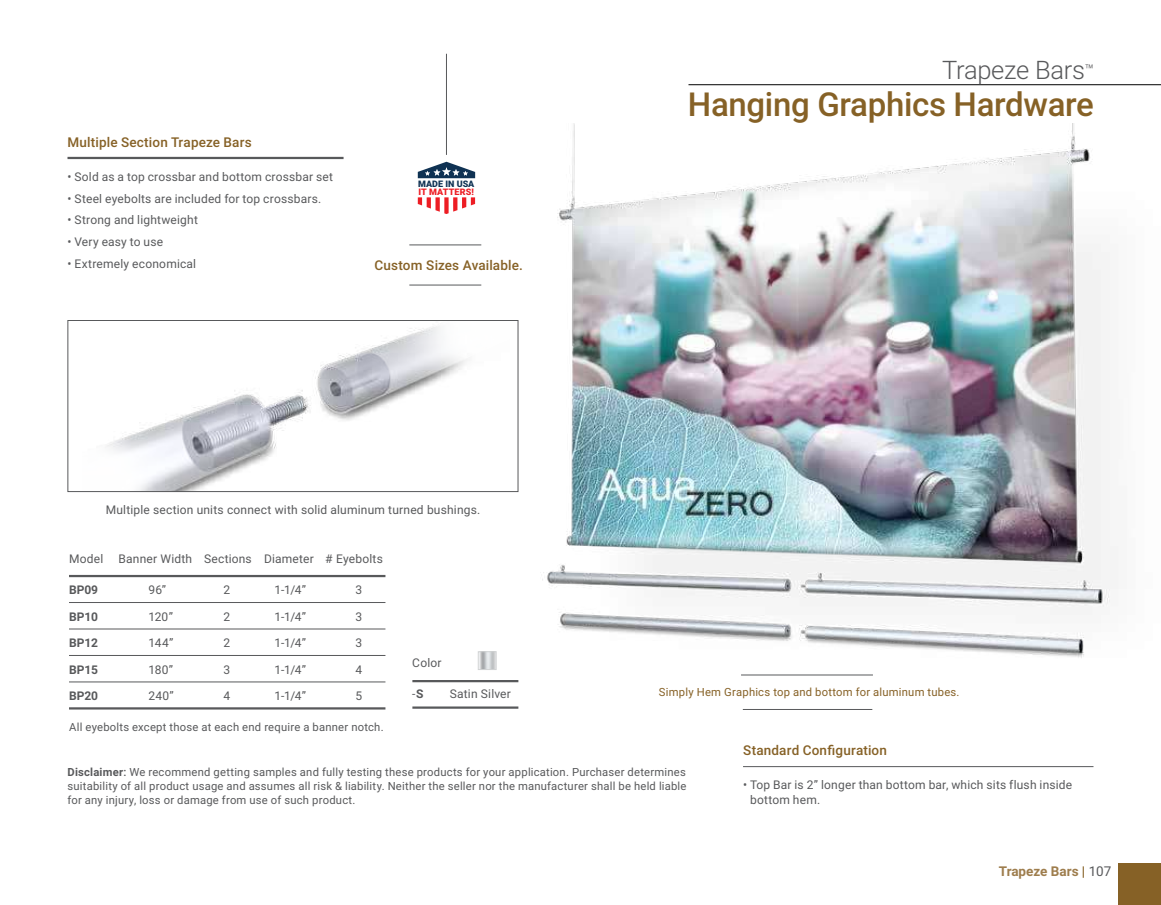
<style>
.page{position:relative;width:1161px;height:905px;background:#fff}
.page>*{position:absolute;margin:0;border:0;box-sizing:border-box;transform-origin:0 0}
.t1{font:500 33px "Roboto";letter-spacing:-.01em;color:#866126}
.t2{font:300 25.5px "Roboto";letter-spacing:-.01em;color:#58595b}
.t3{font:500 13.5px "Roboto";letter-spacing:.015em;color:#866126}
.t4{font:700 13.5px "Roboto";color:#9e7d4d}
.t5{font:12px/15px "Roboto";letter-spacing:.015em;color:#58595b}
.t6{font:700 12px "Roboto";color:#58595b}
.t7{font:11.25px/14.1px "Roboto";letter-spacing:.015em;color:#58595b;text-align:justify}
.t8{font:11.25px "Roboto";letter-spacing:.02em;color:#866126}
.t9{font:900 9px "Roboto";letter-spacing:.02em;color:#ed1d24}
.t10{font:900 9px "Roboto";letter-spacing:.005em;color:#0f3253}
.s1{font-weight:700}
.s2{font-weight:500}
.s3{color:#866126}
.s4{font-weight:400;color:#58595b}
</style>
<div class="page">
<div style="left:1119px;top:863px;width:42px;height:41px;background:#866126"></div>
<hr style="left:689px;top:84px;width:472px;height:1px;background:#000">
<hr style="left:741px;top:674px;width:132px;height:1px;background:#58595b">
<hr style="left:743px;top:709px;width:129px;height:1px;background:#58595b">
<hr style="left:743px;top:766px;width:351px;height:1px;background:#58595b">
<img style="left:515px;top:124px;width:603px;height:534px">
<img style="left:106px;top:326px;width:361px;height:164px">
<div style="left:68px;top:320px;width:450px;height:172px;border:1px solid #58595b"></div>
<img style="left:480px;top:653px;width:14px;height:15px">
<div style="left:478px;top:651px;width:18px;height:19px;border:1px solid #d1d3d4"></div>
<hr style="left:412px;top:680px;width:106px;height:2px;background:#58595b">
<hr style="left:412px;top:706px;width:106px;height:2px;background:#58595b">
<hr style="left:69px;top:575px;width:316px;height:2px;background:#58595b">
<hr style="left:69px;top:602px;width:316px;height:1px;background:#58595b">
<hr style="left:69px;top:628px;width:316px;height:1px;background:#58595b">
<hr style="left:69px;top:655px;width:316px;height:1px;background:#58595b">
<hr style="left:69px;top:681px;width:316px;height:1px;background:#58595b">
<hr style="left:69px;top:707px;width:316px;height:2px;background:#58595b">
<hr style="left:68px;top:157px;width:276px;height:2px;background:#58595b">
<hr style="left:409px;top:244px;width:72px;height:1px;background:#58595b">
<hr style="left:409px;top:285px;width:72px;height:1px;background:#58595b">
<hr style="left:446px;top:54px;width:1px;height:101px;background:#58595b">
<svg style="left:418px;top:197px;width:57px;height:17px"></svg>
<svg style="left:418px;top:162px;width:57px;height:16px"></svg>
<p class="t3" style="left:68px;top:137px;width:186px">Multiple Section Trapeze Bars</p>
<p class="t5" style="left:68px;top:170px;width:267px">• Sold as a top crossbar and bottom crossbar set</p>
<p class="t5" style="left:68px;top:192px;width:255px">• Steel eyebolts are included for top crossbars.</p>
<p class="t5" style="left:68px;top:213px;width:132px">• Strong and lightweight</p>
<p class="t5" style="left:68px;top:235px;width:97px">• Very easy to use</p>
<p class="t5" style="left:68px;top:257px;width:130px">• Extremely economical</p>
<p class="t3" style="left:374px;top:260px;width:150px">Custom Sizes Available.</p>
<p class="t10" style="left:418px;top:178px;width:58px">MADE IN USA</p>
<p class="t9" style="left:418px;top:187px;width:57px">IT MATTERS!</p>
<p class="t5" style="left:106px;top:502px;width:376px">Multiple section units connect with solid aluminum turned bushings.</p>
<p class="t5" style="left:69px;top:552px;width:36px">Model</p>
<p class="t5" style="left:119px;top:552px;width:266px">Banner Width Sections Diameter # Eyebolts</p>
<p class="t6" style="left:69px;top:585px;width:31px">BP09</p>
<p class="t5" style="left:149px;top:583px;width:19px">96”</p>
<p class="t5" style="left:224px;top:583px;width:8px">2</p>
<p class="t5" style="left:275px;top:583px;width:33px">1-1/4”</p>
<p class="t5" style="left:356px;top:583px;width:8px">3</p>
<p class="t6" style="left:69px;top:611px;width:31px">BP10</p>
<p class="t5" style="left:149px;top:610px;width:26px">120”</p>
<p class="t5" style="left:224px;top:610px;width:8px">2</p>
<p class="t5" style="left:275px;top:610px;width:33px">1-1/4”</p>
<p class="t5" style="left:356px;top:610px;width:8px">3</p>
<p class="t6" style="left:69px;top:638px;width:31px">BP12</p>
<p class="t5" style="left:149px;top:636px;width:26px">144”</p>
<p class="t5" style="left:224px;top:636px;width:8px">2</p>
<p class="t5" style="left:275px;top:636px;width:33px">1-1/4”</p>
<p class="t5" style="left:356px;top:636px;width:8px">3</p>
<p class="t6" style="left:69px;top:664px;width:31px">BP15</p>
<p class="t5" style="left:149px;top:663px;width:26px">180”</p>
<p class="t5" style="left:224px;top:663px;width:8px">3</p>
<p class="t5" style="left:275px;top:663px;width:33px">1-1/4”</p>
<p class="t5" style="left:356px;top:663px;width:8px">4</p>
<p class="t6" style="left:69px;top:691px;width:31px">BP20</p>
<p class="t5" style="left:149px;top:689px;width:27px">240”</p>
<p class="t5" style="left:224px;top:689px;width:8px">4</p>
<p class="t5" style="left:275px;top:689px;width:33px">1-1/4”</p>
<p class="t5" style="left:356px;top:689px;width:8px">5</p>
<p class="t7" style="left:69px;top:721px;width:316px">All eyebolts except those at each end require a banner notch.</p>
<p class="t5" style="left:412px;top:656px;width:31px">Color</p>
<p class="t5" style="left:412px;top:687px;width:13px">-<span class="s1">S</span></p>
<p class="t5" style="left:450px;top:687px;width:63px">Satin Silver</p>
<h2 class="t2" style="left:942px;top:61px;width:153px">Trapeze Bars<sup>™</sup></h2>
<h1 class="t1" style="left:688px;top:92px;width:407px">Hanging Graphics Hardware</h1>
<p class="t8" style="left:659px;top:688px;width:302px">Simply Hem Graphics top and bottom for aluminum tubes.</p>
<p class="t7" style="left:67px;top:764px;width:621px"><span class="s1">Disclaimer</span><span class="s2">:</span> We recommend getting samples and fully testing these products for your application. Purchaser determines suitability of all product usage and assumes all risk &amp; liability. Neither the seller nor the manufacturer shall be held liable for any injury, loss or damage from use of such product.</p>
<p class="t3" style="left:743px;top:740px;width:145px">Standard Configuration</p>
<p class="t5" style="left:750px;top:778px;width:324px;text-indent:-7px">• Top Bar is 2” longer than bottom bar, which sits flush inside bottom hem.</p>
<p class="t4" style="left:999px;top:865px;width:114px">Trapeze Bars <span class="s3">|</span> <span class="s4">107</span></p>
</div>
